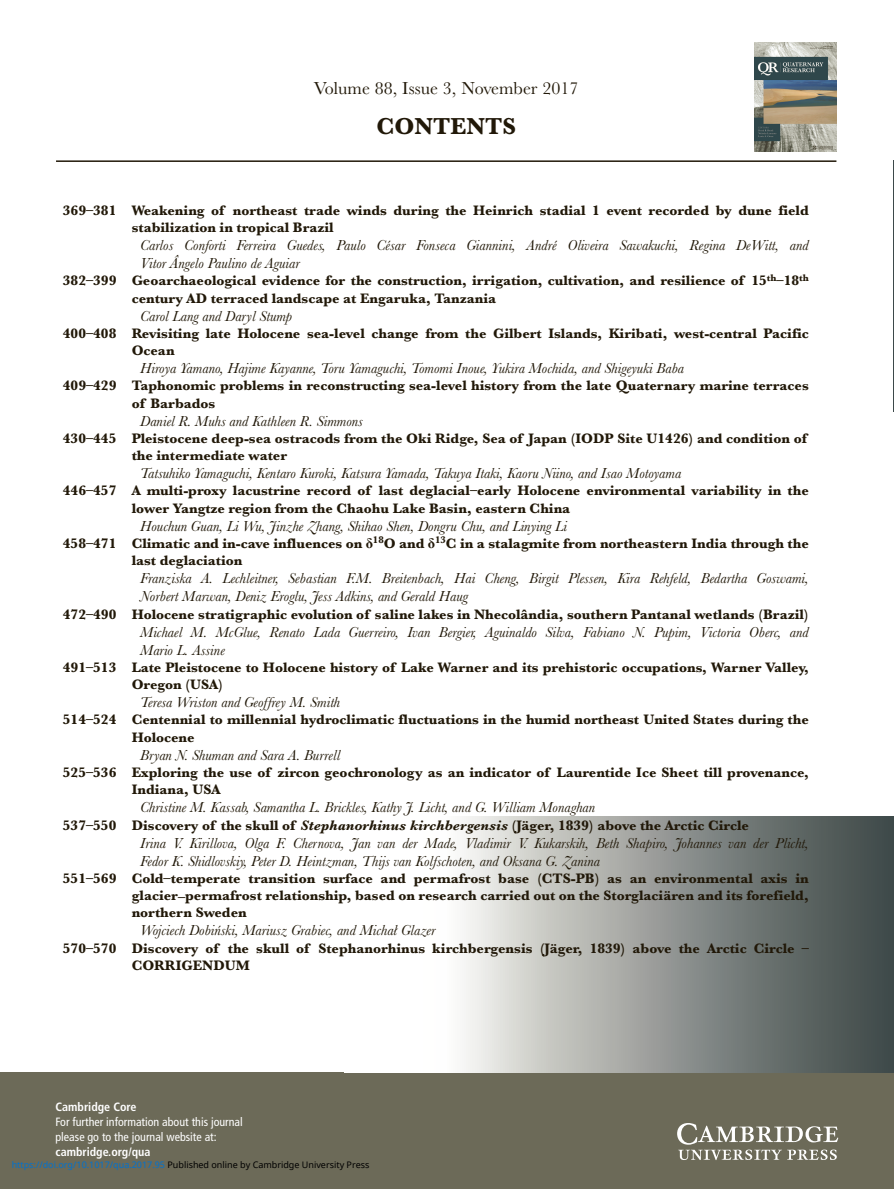
<style>
.page{position:relative;width:894px;height:1189px;background:#fff}
.page>*{position:absolute;margin:0;border:0;box-sizing:border-box;transform-origin:0 0}
.t1{font:700 24px "Baskerville";color:#211808}
.t2{font:18px "Baskerville";color:#211808}
.t3{font:italic 15px/18px "Baskerville";color:#211808}
.t4{font:700 14.25px/17.2px "Baskerville";color:#211808}
.t5{font:condensed 12px/15px "Frutiger";color:#fff}
.t6{font:700 condensed 12px "Frutiger";color:#fff}
.t7{font:9px "Noto Sans";color:#000}
.s1{font-family:"Math Pack Eleven";font-weight:400}
.s2{font-style:italic}
.s3{color:#0172cf}
</style>
<div class="page">
<div style="left:0;top:1071px;width:893px;height:117px;background:#6c6a58"></div>
<img style="left:754px;top:43px;width:81px;height:108px">
<hr style="left:56px;top:160px;width:780px;height:2px;background:#211808">
<hr style="left:893px;top:160px;width:1px;height:251px;background:#3d494a">
<svg style="left:464px;top:816px;width:429px;height:255px;background:#929794"></svg>
<svg style="left:677px;top:1123px;width:160px;height:36px"></svg>
<p class="t2" style="left:314px;top:82px;width:266px">Volume 88, Issue 3, November 2017</p>
<h1 class="t1" style="left:376px;top:118px;width:141px">CONTENTS</h1>
<p class="t4" style="left:132px;top:203px;width:678px;text-indent:-69px">369–381 Weakening of northeast trade winds during the Heinrich stadial 1 event recorded by dune field stabilization in tropical Brazil</p>
<p class="t3" style="left:140px;top:238px;width:669px">Carlos Conforti Ferreira Guedes, Paulo César Fonseca Giannini, André Oliveira Sawakuchi, Regina DeWitt, and<br>Vitor Ângelo Paulino de Aguiar</p>
<p class="t4" style="left:132px;top:273px;width:678px;text-indent:-69px">382–399 Geoarchaeological evidence for the construction, irrigation, cultivation, and resilience of 15<sup>th</sup>–18<sup>th </sup>century AD terraced landscape at Engaruka, Tanzania</p>
<p class="t3" style="left:140px;top:308px;width:153px">Carol Lang and Daryl Stump</p>
<p class="t4" style="left:132px;top:326px;width:678px;text-indent:-69px">400–408 Revisiting late Holocene sea-level change from the Gilbert Islands, Kiribati, west-central Pacific<br>Ocean</p>
<p class="t3" style="left:140px;top:361px;width:545px">Hiroya Yamano, Hajime Kayanne, Toru Yamaguchi, Tomomi Inoue, Yukira Mochida, and Shigeyuki Baba</p>
<p class="t4" style="left:132px;top:378px;width:678px;text-indent:-69px">409–429 Taphonomic problems in reconstructing sea-level history from the late Quaternary marine terraces of Barbados</p>
<p class="t3" style="left:140px;top:413px;width:224px">Daniel R. Muhs and Kathleen R. Simmons</p>
<p class="t4" style="left:132px;top:431px;width:676px;text-indent:-69px">430–445 Pleistocene deep-sea ostracods from the Oki Ridge, Sea of Japan (IODP Site U1426) and condition of the intermediate water</p>
<p class="t3" style="left:140px;top:466px;width:542px">Tatsuhiko Yamaguchi, Kentaro Kuroki, Katsura Yamada, Takuya Itaki, Kaoru Niino, and Isao Motoyama</p>
<p class="t4" style="left:132px;top:483px;width:678px;text-indent:-69px">446–457 A multi-proxy lacustrine record of last deglacial–early Holocene environmental variability in the lower Yangtze region from the Chaohu Lake Basin, eastern China</p>
<p class="t3" style="left:140px;top:518px;width:428px">Houchun Guan, Li Wu, Jinzhe Zhang, Shihao Shen, Dongru Chu, and Linying Li</p>
<p class="t4" style="left:132px;top:536px;width:678px;text-indent:-69px">458–471 Climatic and in-cave influences on <span class="s1">-</span><sup>18</sup>O and <span class="s1">-</span><sup>13</sup>C in a stalagmite from northeastern India through the last deglaciation</p>
<p class="t3" style="left:140px;top:571px;width:669px">Franziska A. Lechleitner, Sebastian F.M. Breitenbach, Hai Cheng, Birgit Plessen, Kira Rehfeld, Bedartha Goswami,<br>Norbert Marwan, Deniz Eroglu, Jess Adkins, and Gerald Haug</p>
<p class="t4" style="left:63px;top:606px;width:747px">472–490 Holocene stratigraphic evolution of saline lakes in Nhecolândia, southern Pantanal wetlands (Brazil)</p>
<p class="t3" style="left:140px;top:624px;width:669px">Michael M. McGlue, Renato Lada Guerreiro, Ivan Bergier, Aguinaldo Silva, Fabiano N. Pupim, Victoria Oberc, and<br>Mario L. Assine</p>
<p class="t4" style="left:132px;top:660px;width:678px;text-indent:-69px">491–513 Late Pleistocene to Holocene history of Lake Warner and its prehistoric occupations, Warner Valley,<br>Oregon (USA)</p>
<p class="t3" style="left:140px;top:694px;width:201px">Teresa Wriston and Geoffrey M. Smith</p>
<p class="t4" style="left:132px;top:712px;width:678px;text-indent:-69px">514–524 Centennial to millennial hydroclimatic fluctuations in the humid northeast United States during the<br>Holocene</p>
<p class="t3" style="left:140px;top:747px;width:201px">Bryan N. Shuman and Sara A. Burrell</p>
<p class="t4" style="left:132px;top:765px;width:678px;text-indent:-69px">525–536 Exploring the use of zircon geochronology as an indicator of Laurentide Ice Sheet till provenance,<br>Indiana, USA</p>
<p class="t3" style="left:140px;top:799px;width:456px">Christine M. Kassab, Samantha L. Brickles, Kathy J. Licht, and G. William Monaghan</p>
<p class="t4" style="left:63px;top:817px;width:687px">537–550 Discovery of the skull of <span class="s2">Stephanorhinus kirchbergensis</span> (Jäger, 1839) above the Arctic Circle</p>
<p class="t3" style="left:140px;top:835px;width:669px">Irina V. Kirillova, Olga F. Chernova, Jan van der Made, Vladimir V. Kukarskih, Beth Shapiro, Johannes van der Plicht,<br>Fedor K. Shidlovskiy, Peter D. Heintzman, Thijs van Kolfschoten, and Oksana G. Zanina</p>
<p class="t4" style="left:132px;top:870px;width:678px;text-align:justify;text-indent:-69px">551–569 Cold–temperate transition surface and permafrost base (CTS-PB) as an environmental axis in glacier–permafrost relationship, based on research carried out on the Storglaciären and its forefield, northern Sweden</p>
<p class="t3" style="left:140px;top:922px;width:296px">Wojciech Dobiński, Mariusz Grabiec, and Michał Glazer</p>
<p class="t4" style="left:132px;top:940px;width:678px;text-indent:-69px">570–570 Discovery of the skull of Stephanorhinus kirchbergensis (Jäger, 1839) above the Arctic Circle –<br>CORRIGENDUM</p>
<p class="t6" style="left:55px;top:1101px;width:83px">Cambridge Core</p>
<p class="t5" style="left:55px;top:1115px;width:189px">For further information about this journal please go to the journal website at:</p>
<p class="t6" style="left:55px;top:1146px;width:96px">cambridge.org/qua</p>
<p class="t7" style="left:12px;top:1157px;width:359px"><span class="s3">https://doi.org/10.1017/qua.2017.95</span> Published online by Cambridge University Press</p>
</div>
